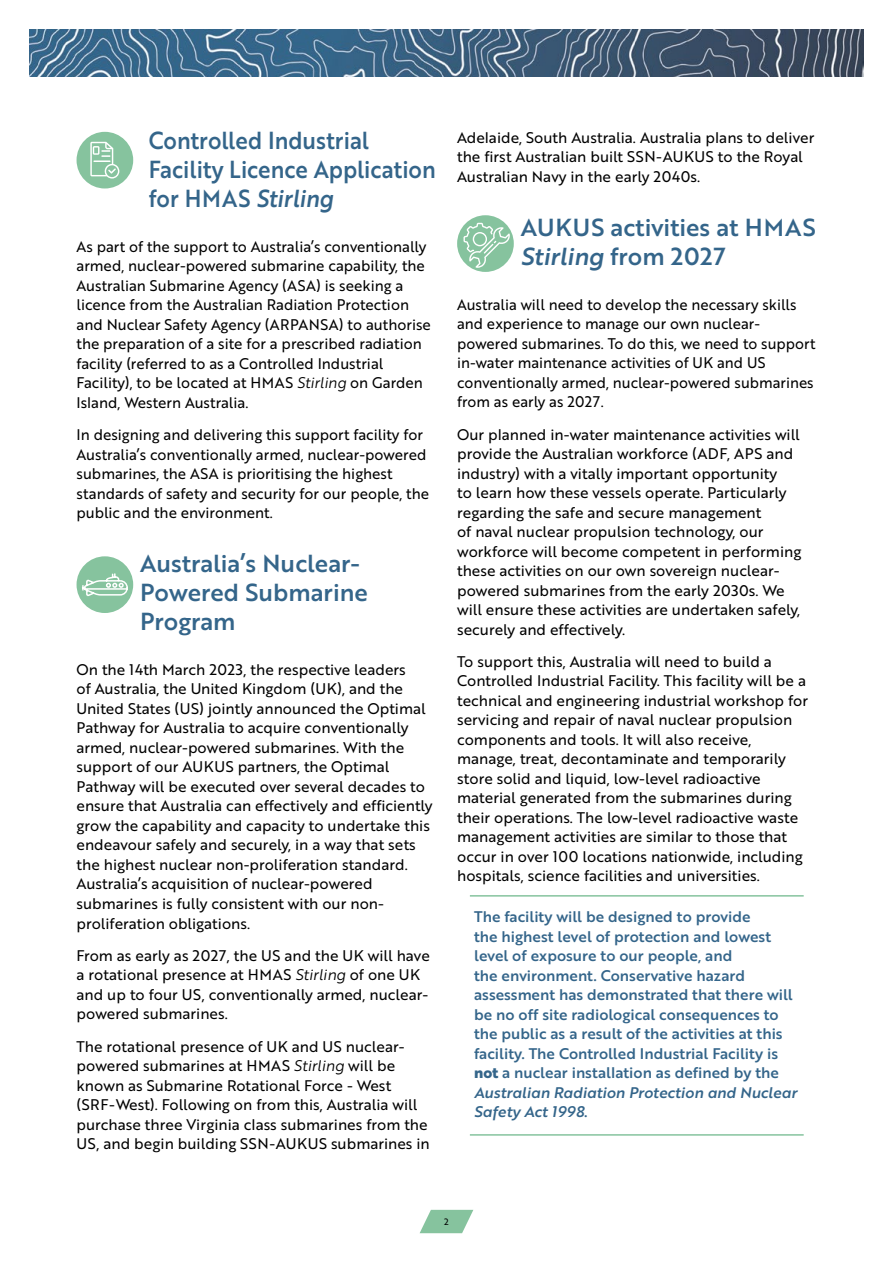
<style>
.page{position:relative;width:893px;height:1263px;background:#fff}
.page>*{position:absolute;margin:0;border:0;box-sizing:border-box;transform-origin:0 0}
.t1{font:24px/28.8px "Brother 1816 Medium";color:#34658a}
.t2{font:24px/28.8px "Brother 1816 Medium";color:#34658a;scale:.93 1}
.txt{font:15px/19.5px "Brother 1816 Regular";color:#000}
.pull_quote{font:15px/19.5px "Brother 1816 Medium";color:#34658a}
.t3{font:9px "Brother 1816 Regular";color:#000}
.s1{font-family:"Brother 1816 Medium Italic"}
.s2{font-family:"Brother 1816 Book Italic"}
.s3{font-family:"Brother 1816 Extra";font-weight:700}
</style>
<div class="page">
<svg style="left:420px;top:1210px;width:53px;height:23px"></svg>
<img style="left:30px;top:30px;width:833px;height:47px">
<hr style="left:470px;top:895px;width:334px;height:1px;background:#86c39e">
<hr style="left:470px;top:1134px;width:334px;height:2px;background:#86c39e">
<div style="left:77px;top:556px;width:56px;height:57px;background:#86c39e;border-radius:50%"></div>
<svg style="left:82px;top:573px;width:46px;height:23px"></svg>
<div style="left:77px;top:132px;width:56px;height:56px;background:#86c39e;border-radius:50%"></div>
<svg style="left:90px;top:142px;width:29px;height:37px"></svg>
<div style="left:457px;top:215px;width:57px;height:57px;background:#86c39e;border-radius:50%"></div>
<svg style="left:463px;top:223px;width:47px;height:45px"></svg>
<h1 class="t2" style="left:149px;top:125px;width:310px">Controlled Industrial<br>Facility Licence Application for HMAS <span class="s1">Stirling</span></h1>
<p class="txt" style="left:77px;top:236px;width:356px">As part of the support to Australia’s conventionally armed, nuclear-powered submarine capability, the Australian Submarine Agency (ASA) is seeking a licence from the Australian Radiation Protection and Nuclear Safety Agency (ARPANSA) to authorise the preparation of a site for a prescribed radiation facility (referred to as a Controlled Industrial Facility), to be located at HMAS <span class="s2">Stirling</span> on Garden Island, Western Australia.</p>
<p class="txt" style="left:77px;top:424px;width:354px">In designing and delivering this support facility for Australia’s conventionally armed, nuclear-powered submarines, the ASA is prioritising the highest standards of safety and security for our people, the public and the environment.</p>
<h2 class="t1" style="left:140px;top:548px;width:229px">Australia’s Nuclear-<br>Powered Submarine<br>Program</h2>
<p class="txt" style="left:77px;top:659px;width:358px">On the 14th March 2023, the respective leaders<br>of Australia, the United Kingdom (UK), and the United States (US) jointly announced the Optimal Pathway for Australia to acquire conventionally armed, nuclear-powered submarines. With the support of our AUKUS partners, the Optimal Pathway will be executed over several decades to ensure that Australia can effectively and efficiently grow the capability and capacity to undertake this endeavour safely and securely, in a way that sets the highest nuclear non-proliferation standard.<br>Australia’s acquisition of nuclear-powered submarines is fully consistent with our non&shy;proliferation obligations.</p>
<p class="txt" style="left:77px;top:945px;width:355px">From as early as 2027, the US and the UK will have a rotational presence at HMAS <span class="s2">Stirling</span> of one UK and up to four US, conventionally armed, nuclear&shy;powered submarines.</p>
<p class="txt" style="left:77px;top:1036px;width:355px">The rotational presence of UK and US nuclear&shy;powered submarines at HMAS <span class="s2">Stirling</span> will be known as Submarine Rotational Force - West (SRF-West). Following on from this, Australia will purchase three Virginia class submarines from the US, and begin building SSN-AUKUS submarines in</p>
<p class="txt" style="left:457px;top:127px;width:359px">Adelaide, South Australia. Australia plans to deliver the first Australian built SSN-AUKUS to the Royal<br>Australian Navy in the early 2040s.</p>
<h2 class="t1" style="left:521px;top:212px;width:296px">AUKUS activities at HMAS<br><span class="s1">Stirling</span> from 2027</h2>
<p class="txt" style="left:457px;top:294px;width:360px">Australia will need to develop the necessary skills and experience to manage our own nuclear&shy;powered submarines. To do this, we need to support in-water maintenance activities of UK and US conventionally armed, nuclear-powered submarines from as early as 2027.</p>
<p class="txt" style="left:457px;top:424px;width:346px">Our planned in-water maintenance activities will provide the Australian workforce (ADF, APS and industry) with a vitally important opportunity<br>to learn how these vessels operate. Particularly regarding the safe and secure management<br>of naval nuclear propulsion technology, our workforce will become competent in performing these activities on our own sovereign nuclear&shy;powered submarines from the early 2030s. We will ensure these activities are undertaken safely, securely and effectively.</p>
<p class="txt" style="left:457px;top:651px;width:352px">To support this, Australia will need to build a Controlled Industrial Facility. This facility will be a technical and engineering industrial workshop for servicing and repair of naval nuclear propulsion components and tools. It will also receive, manage, treat, decontaminate and temporarily store solid and liquid, low-level radioactive material generated from the submarines during their operations. The low-level radioactive waste management activities are similar to those that occur in over 100 locations nationwide, including hospitals, science facilities and universities.</p>
<p class="pull_quote" style="left:474px;top:906px;width:324px">The facility will be designed to provide<br>the highest level of protection and lowest level of exposure to our people, and<br>the environment. Conservative hazard assessment has demonstrated that there will be no off site radiological consequences to the public as a result of the activities at this facility. The Controlled Industrial Facility is <span class="s3">not</span> a nuclear installation as defined by the <span class="s1">Australian Radiation Protection and Nuclear Safety Act 1998</span>.</p>
<p class="t3" style="left:444px;top:1215px;width:6px">2</p>
</div>
